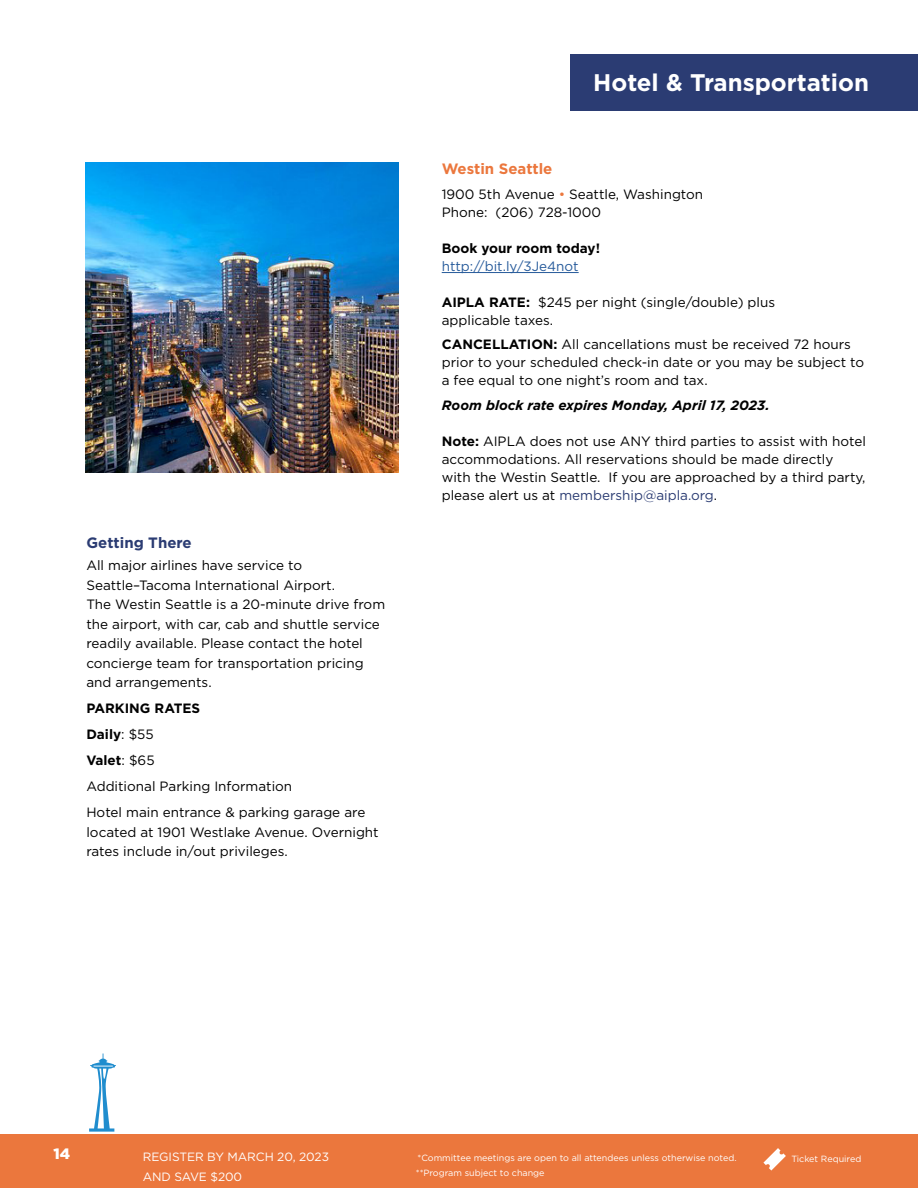
<style>
.page{position:relative;width:918px;height:1188px;background:#fff}
.page>*{position:absolute;margin:0;border:0;box-sizing:border-box;transform-origin:0 0}
.t1{font:700 24px "Gotham";color:#fff}
.t2{font:700 15px "Gotham";color:#eb773d}
.t3{font:700 15px "Gotham";color:#2b3c73}
.t4{font:900 15px "Gotham";color:#fff}
.t5{font:13.5px/18px "Gotham";color:#000}
.t6{font:italic 700 13.5px "Gotham";color:#000}
.t7{font:13.5px "Gotham";color:#275b9b}
.t8{font:700 13.5px "Gotham";color:#000}
.t9{font:12px/19.5px "Gotham";letter-spacing:-.005em;color:#fff}
.t10{font:9px "Gotham";color:#fff}
.s1{font-weight:700}
.s2{color:#eb773d}
.s3{color:#2b3c73}
</style>
<div class="page">
<div style="left:0;top:1134px;width:918px;height:54px;background:#eb773d"></div>
<svg style="left:89px;top:1054px;width:27px;height:78px"></svg>
<svg style="left:763px;top:1148px;width:23px;height:23px"></svg>
<div style="left:570px;top:54px;width:348px;height:57px;background:#2b3c73"></div>
<hr style="left:442px;top:272px;width:137px;height:1px;background:#275b9b">
<img style="left:85px;top:162px;width:314px;height:310px">
<p class="t3" style="left:86px;top:533px;width:107px">Getting There</p>
<p class="t5" style="left:86px;top:556px;width:300px;line-height:19.5px">All major airlines have service to Seattle–Tacoma International Airport.<br>The Westin Seattle is a 20-minute drive from the airport, with car, cab and shuttle service readily available. Please contact the hotel concierge team for transportation pricing and arrangements.</p>
<p class="t5" style="left:86px;top:696px;width:280px;line-height:26px"><span class="s1">PARKING RATES<br>Daily</span>: $55<br><span class="s1">Valet</span>: $65<br>Additional Parking Information<br>Hotel main entrance &amp; parking garage are</p>
<p class="t5" style="left:86px;top:822px;width:294px;line-height:19.5px">located at 1901 Westlake Avenue. Overnight rates include in/out privileges.</p>
<h1 class="t1" style="left:593px;top:68px;width:277px">Hotel &amp; Transportation</h1>
<p class="t2" style="left:442px;top:160px;width:112px">Westin Seattle</p>
<p class="t5" style="left:442px;top:185px;width:263px">1900 5th Avenue <span class="s2">•</span> Seattle, Washington<br>Phone: (206) 728-1000</p>
<p class="t8" style="left:442px;top:240px;width:160px">Book your room today!</p>
<p class="t7" style="left:442px;top:258px;width:138px">http://bit.ly/3Je4not</p>
<p class="t5" style="left:442px;top:293px;width:335px"><span class="s1">AIPLA RATE:</span> $245 per night (single/double) plus applicable taxes.</p>
<p class="t5" style="left:442px;top:336px;width:424px"><span class="s1">CANCELLATION:</span> All cancellations must be received 72 hours prior to your scheduled check-in date or you may be subject to a fee equal to one night’s room and tax.</p>
<p class="t6" style="left:442px;top:397px;width:330px">Room block rate expires Monday, April 17, 2023.</p>
<p class="t5" style="left:442px;top:432px;width:426px"><span class="s1">Note:</span> AIPLA does not use ANY third parties to assist with hotel accommodations. All reservations should be made directly<br>with the Westin Seattle. If you are approached by a third party, please alert us at <span class="s3">membership@aipla.org</span>.</p>
<p class="t4" style="left:54px;top:1145px;width:18px">14</p>
<p class="t9" style="left:143px;top:1147px;width:188px">REGISTER BY MARCH 20, 2023<br>AND SAVE $200</p>
<p class="t10" style="left:418px;top:1153px;width:321px">*Committee meetings are open to all attendees unless otherwise noted.</p>
<p class="t10" style="left:791px;top:1153px;width:71px">Ticket Required</p>
<p class="t10" style="left:416px;top:1168px;width:130px">**Program subject to change</p>
</div>
